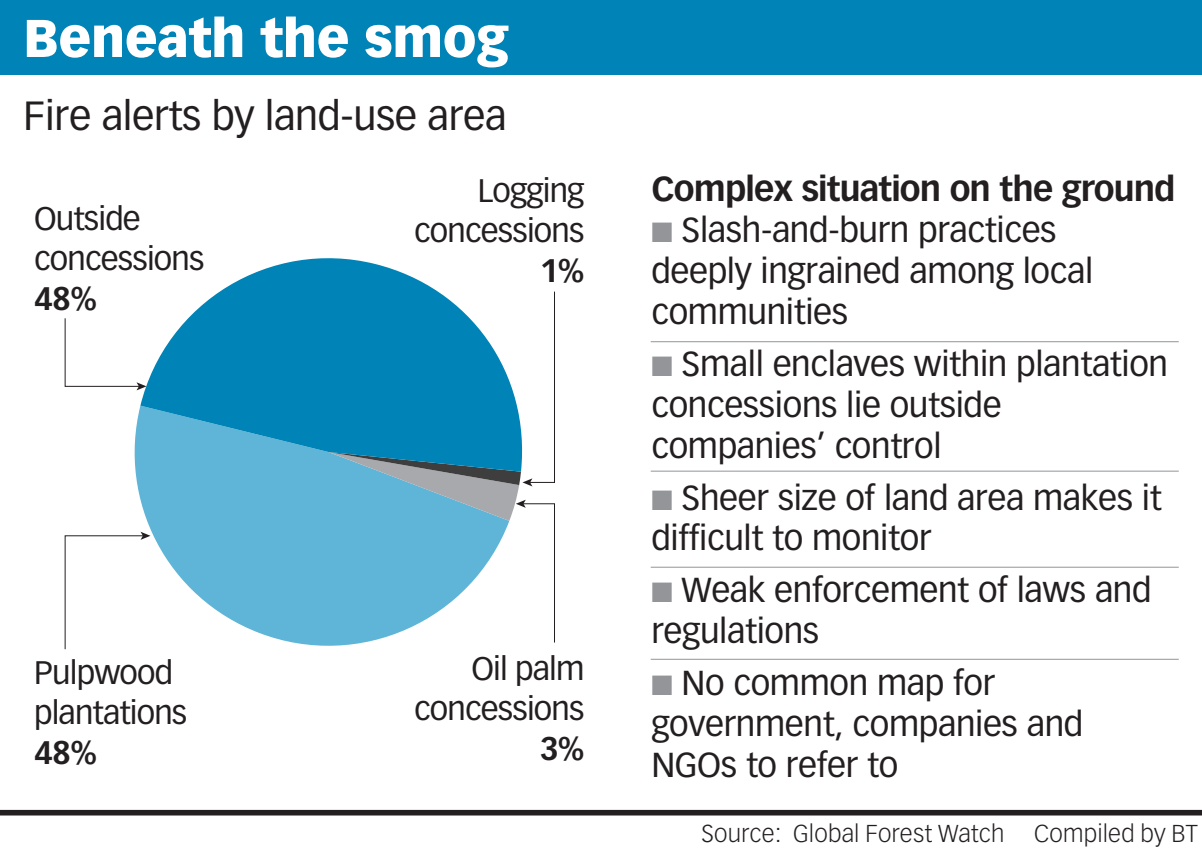
<style>
.page{position:relative;width:1202px;height:851px;background:#fff}
.page>*{position:absolute;margin:0;border:0;box-sizing:border-box;transform-origin:0 0}
.t1{font:900 52px "Vectora LH";letter-spacing:-.01em;color:#fff}
.t2{font:40px "Vectora LH";letter-spacing:-.01em;color:#231f20}
.t3{font:34px/40.8px "Vectora LH";letter-spacing:-.01em;color:#231f20}
.t4{font:700 34px "Vectora LH";letter-spacing:-.025em;color:#231f20}
.t5{font:32px/40px "Vectora LH";letter-spacing:-.025em;color:#231f20}
.t6{font:700 32px "Vectora LH";color:#231f20}
.t7{font:300 24px "Vectora LH";letter-spacing:.01em;color:#231f20}
.s1{color:#939598}
</style>
<div class="page">
<div style="left:0;top:0;width:1202px;height:75px;background:#0083b6"></div>
<div style="left:0;top:809px;width:1202px;height:6px;background:#231f20"></div>
<svg style="left:134px;top:407px;width:226px;height:239px;fill:#5eb5d7"></svg>
<svg style="left:140px;top:258px;width:296px;height:213px;fill:#0083b6"></svg>
<hr style="left:651px;top:341px;width:528px;height:1px;background:#939598">
<hr style="left:651px;top:470px;width:528px;height:1px;background:#939598">
<hr style="left:651px;top:566px;width:528px;height:1px;background:#939598">
<hr style="left:651px;top:658px;width:528px;height:1px;background:#939598">
<svg style="left:64px;top:317px;width:82px;height:73px"></svg>
<svg style="left:328px;top:290px;width:227px;height:353px"></svg>
<svg style="left:64px;top:531px;width:86px;height:119px"></svg>
<h1 class="t1" style="left:23px;top:6px;width:487px">Beneath the smog</h1>
<p class="t2" style="left:23px;top:92px;width:485px">Fire alerts by land-use area</p>
<p class="t5" style="left:34px;top:199px;width:172px">Outside concessions</p>
<p class="t6" style="left:34px;top:279px;width:64px">48%</p>
<p class="t5" style="left:34px;top:652px;width:155px">Pulpwood plantations</p>
<p class="t6" style="left:34px;top:732px;width:64px">48%</p>
<p class="t5" style="left:414px;top:171px;width:172px;text-align:right">Logging concessions</p>
<p class="t6" style="left:540px;top:251px;width:46px">1%</p>
<p class="t5" style="left:414px;top:648px;width:172px;text-align:right">Oil palm concessions</p>
<p class="t6" style="left:540px;top:728px;width:46px">3%</p>
<p class="t4" style="left:651px;top:169px;width:526px">Complex situation on the ground</p>
<p class="t3" style="left:651px;top:210px;width:443px"><span class="s1">■</span> Slash-and-burn practices deeply ingrained among local communities</p>
<p class="t3" style="left:651px;top:343px;width:518px"><span class="s1">■</span> Small enclaves within plantation concessions lie outside companies’ control</p>
<p class="t3" style="left:651px;top:477px;width:512px"><span class="s1">■</span> Sheer size of land area makes it difficult to monitor</p>
<p class="t3" style="left:651px;top:570px;width:502px"><span class="s1">■</span> Weak enforcement of laws and regulations</p>
<p class="t3" style="left:651px;top:663px;width:433px"><span class="s1">■</span> No common map for government, companies and<br>NGOs to refer to</p>
<p class="t7" style="left:701px;top:819px;width:498px">Source: Global Forest Watch Compiled by BT</p>
</div>
